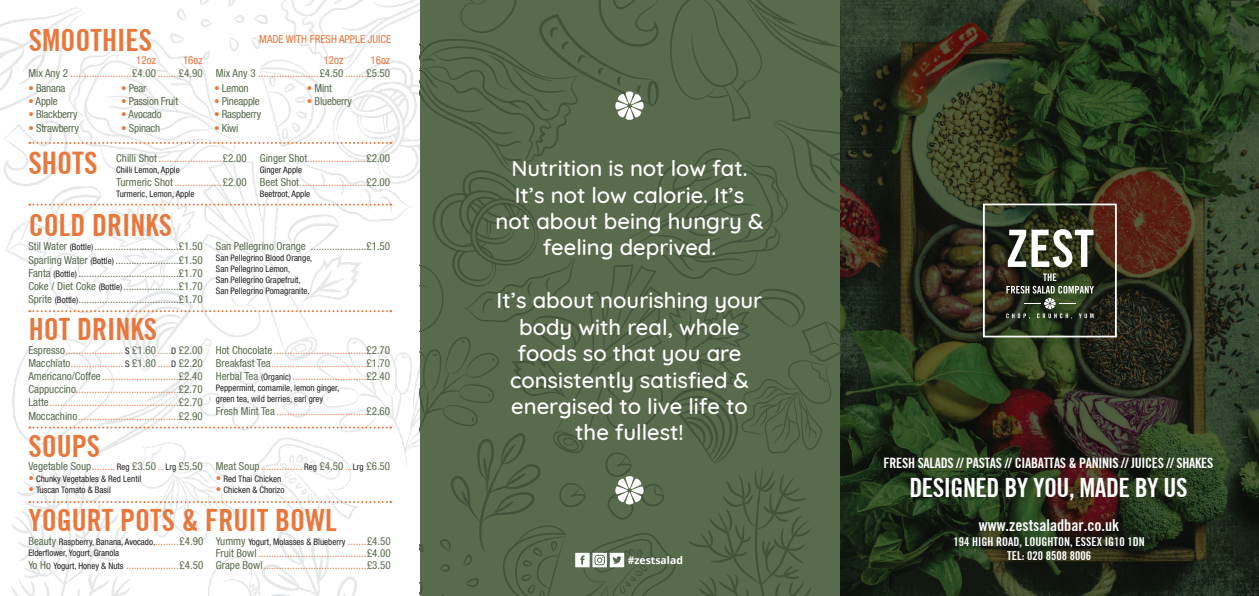
<style>
.page{position:relative;width:1259px;height:596px;background:#fff}
.page>*{position:absolute;margin:0;border:0;box-sizing:border-box;transform-origin:0 0}
.t1{font:700 30.4px "Trade Gothic Cond";color:#e9773c}
.t2{font:700 30px "Trade Gothic Cond";color:#e9773c}
.t3{font:700 26px "Trade Gothic Cond";letter-spacing:-.02em;color:#fff}
.t4{font:500 22px/26.4px "Quicksand";color:#fff;text-align:center}
.t5{font:700 16px "Trade Gothic Cond";color:#fff}
.t6{font:700 14px "Trade Gothic Cond";letter-spacing:-.02em;color:#fff}
.t7{font:700 12px/14.4px "Trade Gothic Cond";color:#fff;text-align:center}
.t8{font:condensed 11px/13.2px "Helvetica Neue";color:#e9773c;text-align:justify}
.t9{font:condensed 11px/13.2px "Helvetica Neue";letter-spacing:-.02em;color:#596b4d;text-align:justify}
.t10{font:condensed 11px "Helvetica Neue";color:#596b4d}
.t11{font:700 10.4px "Open Sans";color:#fff}
.t12{font:condensed 9px/10.8px "Helvetica Neue";color:#231f20}
.s1{color:#596b4d}
.s2{color:#e9773c}
.s3{font-size:9px;color:#231f20}
.s4{font-size:9px}
.s5{font-size:9px;color:#e9773c}
.s6{font-size:11px;color:#e9773c}
.s7{font-size:11px;color:#596b4d}
</style>
<div class="page">
<img style="left:839px;top:0;width:420px;height:595px">
<img style="left:0;top:0;width:420px;height:595px">
<svg style="left:29px;top:142px;width:362px;height:2px"></svg>
<svg style="left:29px;top:203px;width:362px;height:2px"></svg>
<svg style="left:29px;top:310px;width:362px;height:2px"></svg>
<svg style="left:29px;top:426px;width:362px;height:2px"></svg>
<svg style="left:29px;top:500px;width:362px;height:2px"></svg>
<svg style="left:420px;top:0;width:419px;height:595px;background:#57694c"></svg>
<svg style="left:982px;top:203px;width:135px;height:134px;background:#4c4e3e"></svg>
<h2 class="t2" style="left:29px;top:22px;width:125px">SMOOTHIES</h2>
<p class="t8" style="left:259px;top:33px;width:133px">MADE WITH FRESH APPLE JUICE</p>
<p class="t8" style="left:28px;top:54px;width:176px;text-align:right">16oz<br><span class="s1">Mix Any 2</span> .......................<span class="s1">£4.00</span> ........<span class="s1">£4.90</span></p>
<p class="t8" style="left:324px;top:54px;width:21px">12oz</p>
<p class="t8" style="left:136px;top:54px;width:21px">12oz</p>
<p class="t8" style="left:216px;top:54px;width:176px;text-align:right">16oz<br><span class="s1">Mix Any 3</span> .......................<span class="s1">£4.50</span> ........<span class="s1">£5.50</span></p>
<p class="t9" style="left:28px;top:81px;width:39px"><span class="s2">•</span> Banana</p>
<p class="t9" style="left:28px;top:95px;width:31px"><span class="s2">•</span> Apple</p>
<p class="t9" style="left:28px;top:108px;width:51px"><span class="s2">•</span> Blackberry</p>
<p class="t9" style="left:28px;top:121px;width:52px"><span class="s2">•</span> Strawberry</p>
<h1 class="t1" style="left:28px;top:145px;width:71px">SHOTS</h1>
<p class="t9" style="left:121px;top:81px;width:27px"><span class="s2">•</span> Pear</p>
<p class="t9" style="left:121px;top:95px;width:58px"><span class="s2">•</span> Passion Fruit</p>
<p class="t9" style="left:121px;top:108px;width:42px"><span class="s2">•</span> Avocado</p>
<p class="t9" style="left:121px;top:121px;width:40px"><span class="s2">•</span> Spinach</p>
<p class="t9" style="left:214px;top:81px;width:36px"><span class="s2">•</span> Lemon</p>
<p class="t9" style="left:214px;top:95px;width:47px"><span class="s2">•</span> Pineapple</p>
<p class="t9" style="left:214px;top:108px;width:49px"><span class="s2">•</span> Raspberry</p>
<p class="t9" style="left:214px;top:121px;width:26px"><span class="s2">•</span> Kiwi</p>
<p class="t9" style="left:307px;top:81px;width:26px"><span class="s2">•</span> Mint</p>
<p class="t9" style="left:307px;top:95px;width:47px"><span class="s2">•</span> Blueberry</p>
<p class="t8" style="left:116px;top:151px;width:132px"><span class="s1">Chilli Shot</span> ........................<span class="s1">£2.00</span></p>
<p class="t12" style="left:116px;top:164px;width:65px">Chilli Lemon, Apple</p>
<p class="t8" style="left:116px;top:175px;width:132px"><span class="s1">Turmeric Shot</span> ..................<span class="s1">£2.00</span></p>
<p class="t12" style="left:116px;top:188px;width:80px">Turmeric, Lemon, Apple</p>
<p class="t8" style="left:260px;top:151px;width:132px"><span class="s1">Ginger Shot</span>......................<span class="s1">£2.00</span></p>
<p class="t12" style="left:260px;top:164px;width:44px">Ginger Apple</p>
<p class="t8" style="left:260px;top:175px;width:132px"><span class="s1">Beet Shot</span>.........................<span class="s1">£2.00</span></p>
<p class="t12" style="left:260px;top:188px;width:52px">Beetroot, Apple</p>
<h2 class="t2" style="left:29px;top:207px;width:145px">COLD DRINKS</h2>
<p class="t9" style="left:28px;top:239px;width:176px">Stil Water <span class="s3">(Bottle)</span>................................£1.50<br>Sparling Water <span class="s3">(Bottle)</span> ........................£1.50<br>Fanta <span class="s3">(Bottle)</span> ......................................£1.70<br>Coke / Diet Coke <span class="s3">(Bottle)</span> .....................£1.70<br>Sprite <span class="s3">(Bottle)</span>......................................£1.70</p>
<p class="t10" style="left:216px;top:240px;width:176px">San Pellegrino Orange .....................£1.50</p>
<p class="t12" style="left:216px;top:252px;width:98px">San Pellegrino Blood Orange,<br>San Pellegrino Lemon,<br>San Pellegrino Grapefruit,<br>San Pellegrino Pomagranite.</p>
<h2 class="t2" style="left:29px;top:311px;width:130px">HOT DRINKS</h2>
<p class="t8" style="left:28px;top:343px;width:176px"><span class="s1">Espresso</span>...................... <span class="s3">S</span> <span class="s1">£1.60</span> <span class="s4">......</span><span class="s3">D</span> <span class="s1">£2.00<br>Macchiato</span>.................... <span class="s3">S</span> <span class="s1">£1.80</span> .....<span class="s3">D</span> <span class="s1">£2.20<br>Americano/Coffee</span> .............................<span class="s1">£2.40<br>Cappuccino</span>.......................................<span class="s1">£2.70<br>Latte</span>.................................................<span class="s1">£2.70<br>Moccachino</span> ......................................<span class="s1">£2.90</span></p>
<p class="t8" style="left:216px;top:343px;width:176px"><span class="s1">Hot Chocolate</span> ...................................<span class="s1">£2.70<br>Breakfast Tea</span>....................................<span class="s1">£1.70<br>Herbal Tea</span> <span class="s3">(Organic)</span> ............................<span class="s1">£2.40</span></p>
<p class="t12" style="left:216px;top:382px;width:125px">Peppermint, comamile, lemon ginger, green tea, wild berries, earl grey</p>
<p class="t8" style="left:216px;top:404px;width:176px"><span class="s1">Fresh Mint Tea</span> ..................................<span class="s1">£2.60</span></p>
<h2 class="t2" style="left:28px;top:427px;width:73px">SOUPS</h2>
<p class="t10" style="left:28px;top:460px;width:176px">Vegetable Soup<span class="s2">.........</span> <span class="s3">Reg</span> £3.50 <span class="s5">...</span> <span class="s3">Lrg</span> £5.50</p>
<p class="t12" style="left:28px;top:472px;width:114px"><span class="s6">•</span> Chunky Vegetables &amp; Red Lentil</p>
<p class="t12" style="left:28px;top:484px;width:84px"><span class="s6">•</span> Tuscan Tomato &amp; Basil</p>
<p class="t10" style="left:216px;top:460px;width:176px">Meat Soup<span class="s2">................</span> <span class="s3">Reg</span> £4.50 <span class="s5">...</span> <span class="s3">Lrg</span> £6.50</p>
<p class="t12" style="left:216px;top:472px;width:67px"><span class="s6">•</span> Red Thai Chicken</p>
<p class="t12" style="left:216px;top:484px;width:70px"><span class="s6">•</span> Chicken &amp; Chorizo</p>
<h2 class="t2" style="left:28px;top:502px;width:310px">YOGURT POTS &amp; FRUIT BOWL</h2>
<p class="t12" style="left:28px;top:536px;width:176px"><span class="s7">Beauty</span> Raspberry, Banana, Avocado,<span class="s6">.........</span><span class="s7">£4.90<br></span>Elderflower, Yogurt, Granola</p>
<p class="t8" style="left:28px;top:558px;width:176px"><span class="s1">Yo Ho</span> <span class="s3">Yogurt, Honey &amp; Nuts</span> ....................<span class="s1">£4.50</span></p>
<p class="t12" style="left:216px;top:536px;width:176px"><span class="s7">Yummy</span> Yogurt, Molasses &amp; Blueberry <span class="s6">.......</span><span class="s7">£4.50</span></p>
<p class="t8" style="left:216px;top:546px;width:176px;line-height:12px"><span class="s1">Fruit Bowl</span> .........................................<span class="s1">£4.00<br>Grape Bowl</span>.......................................<span class="s1">£3.50</span></p>
<h3 class="t4" style="left:495px;top:153px;width:269px">Nutrition is not low fat.<br>It’s not low calorie. It’s not about being hungry &amp; feeling deprived.</h3>
<h3 class="t4" style="left:496px;top:285px;width:267px">It’s about nourishing your body with real, whole foods so that you are consistently satisfied &amp; energised to live life to the fullest!</h3>
<p class="t11" style="left:628px;top:552px;width:57px">#zestsalad</p>
<p class="t6" style="left:883px;top:454px;width:331px">FRESH SALADS // PASTAS // CIABATTAS &amp; PANINIS // JUICES // SHAKES</p>
<h3 class="t3" style="left:909px;top:472px;width:280px">DESIGNED BY YOU, MADE BY US</h3>
<h3 class="t5" style="left:979px;top:515px;width:142px">www.zestsaladbar.co.uk</h3>
<p class="t7" style="left:953px;top:533px;width:193px">194 HIGH ROAD, LOUGHTON, ESSEX IG10 1DN<br>TEL: 020 8508 8006</p>
</div>
